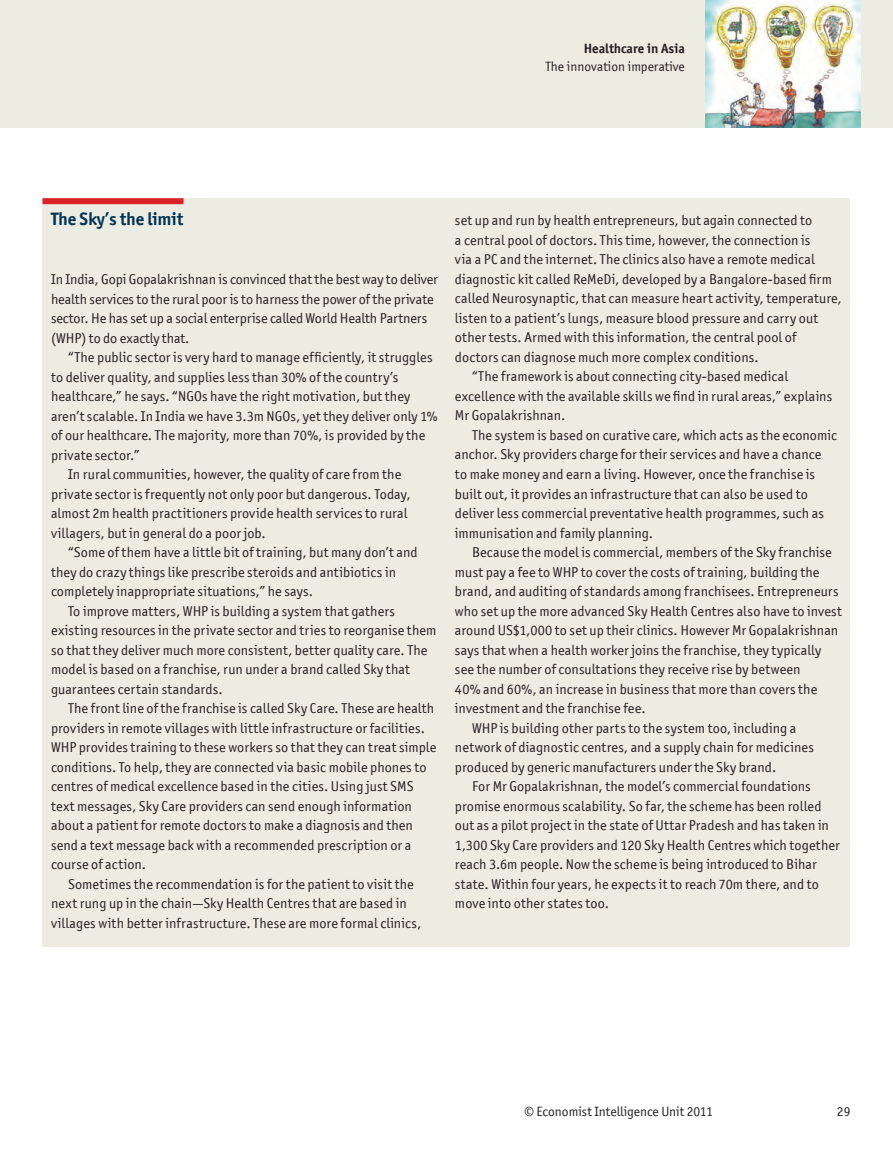
<style>
.page{position:relative;width:893px;height:1149px;background:#fff}
.page>*{position:absolute;margin:0;border:0;box-sizing:border-box;transform-origin:0 0}
.t1{font:700 18px "Officina San ITC";letter-spacing:-.005em;color:#003555}
.t2{font:14.25px/19.5px "Officina San ITC";letter-spacing:.005em;color:#231f20}
.t3{font:13.5px "Officina San ITC";color:#231f20}
.t4{font:700 13.5px "Officina San ITC";color:#231f20}
</style>
<div class="page">
<div style="left:0;top:0;width:893px;height:128px;background:#ecece3"></div>
<img style="left:706px;top:0;width:154px;height:128px">
<div style="left:43px;top:198px;width:807px;height:748px;background:#ecece3"></div>
<div style="left:43px;top:198px;width:140px;height:6px;background:#da2128"></div>
<p class="t4" style="left:584px;top:40px;width:103px">Healthcare in Asia</p>
<p class="t3" style="left:545px;top:59px;width:141px">The innovation imperative</p>
<p class="t1" style="left:51px;top:208px;width:134px">The Sky’s the limit</p>
<p class="t2" style="left:51px;top:269px;width:388px">In India, Gopi Gopalakrishnan is convinced that the best way to deliver health services to the rural poor is to harness the power of the private sector. He has set up a social enterprise called World Health Partners (WHP) to do exactly that.</p>
<p class="t2" style="left:68px;top:347px;width:366px">“The public sector is very hard to manage efficiently, it struggles</p>
<p class="t2" style="left:51px;top:367px;width:349px">to deliver quality, and supplies less than 30% of the country’s</p>
<p class="t2" style="left:51px;top:386px;width:361px">healthcare,” he says. “NGOs have the right motivation, but they</p>
<p class="t2" style="left:51px;top:406px;width:388px">aren’t scalable. In India we have 3.3m NGOs, yet they deliver only 1%</p>
<p class="t2" style="left:51px;top:425px;width:376px">of our healthcare. The majority, more than 70%, is provided by the</p>
<p class="t2" style="left:51px;top:445px;width:90px">private sector.”</p>
<p class="t2" style="left:68px;top:464px;width:335px">In rural communities, however, the quality of care from the</p>
<p class="t2" style="left:51px;top:484px;width:361px">private sector is frequently not only poor but dangerous. Today,</p>
<p class="t2" style="left:51px;top:503px;width:358px">almost 2m health practitioners provide health services to rural</p>
<p class="t2" style="left:51px;top:523px;width:216px">villagers, but in general do a poor job.</p>
<p class="t2" style="left:68px;top:542px;width:351px">“Some of them have a little bit of training, but many don’t and</p>
<p class="t2" style="left:51px;top:562px;width:347px">they do crazy things like prescribe steroids and antibiotics in</p>
<p class="t2" style="left:51px;top:581px;width:264px">completely inappropriate situations,” he says.</p>
<p class="t2" style="left:68px;top:601px;width:328px">To improve matters, WHP is building a system that gathers</p>
<p class="t2" style="left:51px;top:620px;width:387px">existing resources in the private sector and tries to reorganise them</p>
<p class="t2" style="left:51px;top:640px;width:378px">so that they deliver much more consistent, better quality care. The</p>
<p class="t2" style="left:51px;top:659px;width:360px">model is based on a franchise, run under a brand called Sky that</p>
<p class="t2" style="left:51px;top:679px;width:173px">guarantees certain standards.</p>
<p class="t2" style="left:68px;top:698px;width:368px">The front line of the franchise is called Sky Care. These are health</p>
<p class="t2" style="left:51px;top:718px;width:375px">providers in remote villages with little infrastructure or facilities.</p>
<p class="t2" style="left:51px;top:737px;width:387px">WHP provides training to these workers so that they can treat simple</p>
<p class="t2" style="left:51px;top:757px;width:377px">conditions. To help, they are connected via basic mobile phones to</p>
<p class="t2" style="left:51px;top:776px;width:364px">centres of medical excellence based in the cities. Using just SMS</p>
<p class="t2" style="left:51px;top:796px;width:362px">text messages, Sky Care providers can send enough information</p>
<p class="t2" style="left:51px;top:815px;width:363px">about a patient for remote doctors to make a diagnosis and then</p>
<p class="t2" style="left:51px;top:835px;width:362px">send a text message back with a recommended prescription or a</p>
<p class="t2" style="left:51px;top:854px;width:97px">course of action.</p>
<p class="t2" style="left:68px;top:874px;width:347px">Sometimes the recommendation is for the patient to visit the</p>
<p class="t2" style="left:51px;top:893px;width:357px">next rung up in the chain—Sky Health Centres that are based in</p>
<p class="t2" style="left:51px;top:913px;width:372px">villages with better infrastructure. These are more formal clinics,</p>
<p class="t2" style="left:455px;top:211px;width:359px">set up and run by health entrepreneurs, but again connected to</p>
<p class="t2" style="left:455px;top:230px;width:357px">a central pool of doctors. This time, however, the connection is</p>
<p class="t2" style="left:455px;top:250px;width:361px">via a PC and the internet. The clinics also have a remote medical</p>
<p class="t2" style="left:455px;top:269px;width:379px">diagnostic kit called ReMeDi, developed by a Bangalore-based firm</p>
<p class="t2" style="left:455px;top:289px;width:388px">called Neurosynaptic, that can measure heart activity, temperature,</p>
<p class="t2" style="left:455px;top:308px;width:365px">listen to a patient’s lungs, measure blood pressure and carry out</p>
<p class="t2" style="left:455px;top:328px;width:343px">other tests. Armed with this information, the central pool of</p>
<p class="t2" style="left:455px;top:347px;width:305px">doctors can diagnose much more complex conditions.</p>
<p class="t2" style="left:472px;top:366px;width:318px">“The framework is about connecting city-based medical</p>
<p class="t2" style="left:455px;top:386px;width:379px">excellence with the available skills we find in rural areas,” explains</p>
<p class="t2" style="left:455px;top:405px;width:112px">Mr Gopalakrishnan.</p>
<p class="t2" style="left:472px;top:425px;width:367px">The system is based on curative care, which acts as the economic</p>
<p class="t2" style="left:455px;top:444px;width:368px">anchor. Sky providers charge for their services and have a chance</p>
<p class="t2" style="left:455px;top:464px;width:362px">to make money and earn a living. However, once the franchise is</p>
<p class="t2" style="left:455px;top:483px;width:354px">built out, it provides an infrastructure that can also be used to</p>
<p class="t2" style="left:455px;top:503px;width:370px">deliver less commercial preventative health programmes, such as</p>
<p class="t2" style="left:455px;top:522px;width:200px">immunisation and family planning.</p>
<p class="t2" style="left:472px;top:542px;width:361px">Because the model is commercial, members of the Sky franchise</p>
<p class="t2" style="left:455px;top:561px;width:366px">must pay a fee to WHP to cover the costs of training, building the</p>
<p class="t2" style="left:455px;top:581px;width:385px">brand, and auditing of standards among franchisees. Entrepreneurs</p>
<p class="t2" style="left:455px;top:600px;width:388px">who set up the more advanced Sky Health Centres also have to invest</p>
<p class="t2" style="left:455px;top:620px;width:385px">around US$1,000 to set up their clinics. However Mr Gopalakrishnan</p>
<p class="t2" style="left:455px;top:639px;width:368px">says that when a health worker joins the franchise, they typically</p>
<p class="t2" style="left:455px;top:659px;width:347px">see the number of consultations they receive rise by between</p>
<p class="t2" style="left:455px;top:678px;width:364px">40% and 60%, an increase in business that more than covers the</p>
<p class="t2" style="left:455px;top:698px;width:192px">investment and the franchise fee.</p>
<p class="t2" style="left:472px;top:717px;width:326px">WHP is building other parts to the system too, including a</p>
<p class="t2" style="left:455px;top:737px;width:360px">network of diagnostic centres, and a supply chain for medicines</p>
<p class="t2" style="left:455px;top:756px;width:323px">produced by generic manufacturers under the Sky brand.</p>
<p class="t2" style="left:472px;top:776px;width:340px">For Mr Gopalakrishnan, the model’s commercial foundations</p>
<p class="t2" style="left:455px;top:795px;width:368px">promise enormous scalability. So far, the scheme has been rolled</p>
<p class="t2" style="left:455px;top:815px;width:376px">out as a pilot project in the state of Uttar Pradesh and has taken in</p>
<p class="t2" style="left:455px;top:834px;width:386px">1,300 Sky Care providers and 120 Sky Health Centres which together</p>
<p class="t2" style="left:455px;top:854px;width:363px">reach 3.6m people. Now the scheme is being introduced to Bihar</p>
<p class="t2" style="left:455px;top:873px;width:365px">state. Within four years, he expects it to reach 70m there, and to</p>
<p class="t2" style="left:455px;top:893px;width:155px">move into other states too.</p>
<p class="t3" style="left:524px;top:1103px;width:190px">© Economist Intelligence Unit 2011</p>
<p class="t3" style="left:837px;top:1103px;width:15px">29</p>
</div>
